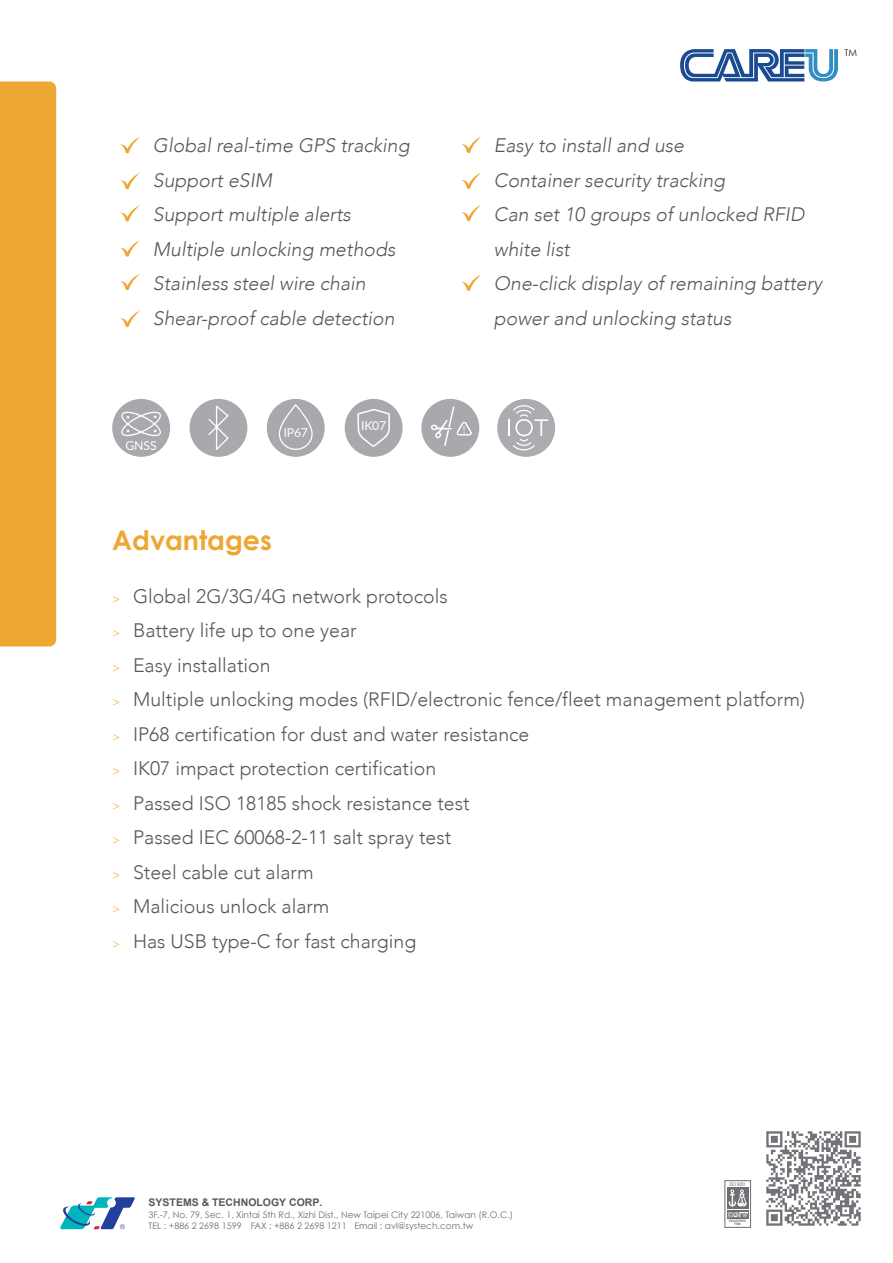
<style>
.page{position:relative;width:893px;height:1263px;background:#fff}
.page>*{position:absolute;margin:0;border:0;box-sizing:border-box;transform-origin:0 0}
.t1{font:700 27px "Century Gothic";color:#efa733}
.t2{font:300 19.5px/34.5px "Avenir";color:#57585a}
.t3{font:italic 300 19.5px/34.5px "Avenir";color:#57585a}
.t4{font:12.3px "Lato";letter-spacing:-.02em;color:#fff}
.t5{font:700 10.5px "Arial";color:#57585a}
.t6{font:9.45px "Century Gothic";color:#231f20}
.t7{font:500 9.3px "C Song 3 HK";color:#fff}
.t8{font:9px/10.5px "Century Gothic";color:#6c6d70}
.t9{font:5.1px "Arial";color:#6e6f72;scale:.75 1}
.t10{font:700 3.3px/3.3px "Arial";color:#6e6f72;text-align:center;scale:.79 1}
.s1{font-size:12px;color:#efa733}
</style>
<div class="page">
<svg style="left:60px;top:1197px;width:75px;height:32px"></svg>
<img style="left:766px;top:1131px;width:95px;height:95px">
<div style="left:724px;top:1180px;width:27px;height:48px;background:#fff;border:1px solid #6c6d70"></div>
<svg style="left:727px;top:1210px;width:22px;height:8px"></svg>
<div style="left:727px;top:1187px;width:22px;height:22px;background:#6e6f72"></div>
<svg style="left:728px;top:1189px;width:20px;height:29px"></svg>
<svg style="left:680px;top:49px;width:158px;height:33px"></svg>
<div style="left:0;top:82px;width:56px;height:564px;background:#efa733"></div>
<div style="left:112px;top:399px;width:58px;height:58px;background:#a8a9ad;border-radius:50%"></div>
<svg style="left:121px;top:411px;width:40px;height:25px"></svg>
<div style="left:345px;top:399px;width:58px;height:58px;background:#a8a9ad;border-radius:50%"></div>
<div style="left:267px;top:399px;width:58px;height:58px;background:#a8a9ad;border-radius:50%"></div>
<svg style="left:279px;top:404px;width:34px;height:46px"></svg>
<div style="left:421px;top:399px;width:58px;height:58px;background:#a8a9ad;border-radius:50%"></div>
<div style="left:189px;top:399px;width:58px;height:58px;background:#a8a9ad;border-radius:50%"></div>
<svg style="left:208px;top:406px;width:20px;height:44px"></svg>
<div style="left:497px;top:399px;width:58px;height:58px;background:#aaacaf;border-radius:50%"></div>
<svg style="left:508px;top:404px;width:40px;height:47px"></svg>
<svg style="left:357px;top:399px;width:34px;height:48px"></svg>
<svg style="left:120px;top:137px;width:20px;height:16px"></svg>
<svg style="left:120px;top:173px;width:20px;height:16px"></svg>
<svg style="left:120px;top:205px;width:20px;height:17px"></svg>
<svg style="left:120px;top:240px;width:20px;height:17px"></svg>
<svg style="left:120px;top:274px;width:20px;height:16px"></svg>
<svg style="left:120px;top:311px;width:20px;height:16px"></svg>
<svg style="left:461px;top:136px;width:20px;height:17px"></svg>
<svg style="left:461px;top:172px;width:20px;height:17px"></svg>
<svg style="left:461px;top:205px;width:20px;height:16px"></svg>
<svg style="left:461px;top:274px;width:20px;height:17px"></svg>
<svg style="left:431px;top:405px;width:41px;height:41px"></svg>
<p class="t6" style="left:844px;top:46px;width:14px">TM</p>
<p class="t3" style="left:153px;top:128px;width:258px">Global real-time GPS tracking<br>Support eSIM<br>Support multiple alerts<br>Multiple unlocking methods<br>Stainless steel wire chain<br>Shear-proof cable detection</p>
<p class="t3" style="left:494px;top:128px;width:330px">Easy to install and use<br>Container security tracking<br>Can set 10 groups of unlocked RFID white list<br>One-click display of remaining battery power and unlocking status</p>
<p class="t4" style="left:125px;top:436px;width:33px">GNSS</p>
<p class="t4" style="left:284px;top:423px;width:26px">IP67</p>
<p class="t4" style="left:361px;top:417px;width:27px">IK07</p>
<p class="t7" style="left:463px;top:422px;width:4px">!</p>
<h1 class="t1" style="left:112px;top:523px;width:161px">Advantages</h1>
<p class="t2" style="left:112px;top:579px;width:694px"><span class="s1">&gt;</span> Global 2G/3G/4G network protocols<br><span class="s1">&gt;</span> Battery life up to one year<br><span class="s1">&gt;</span> Easy installation<br><span class="s1">&gt;</span> Multiple unlocking modes (RFID/electronic fence/fleet management platform) <span class="s1">&gt;</span> IP68 certification for dust and water resistance<br><span class="s1">&gt;</span> IK07 impact protection certification<br><span class="s1">&gt;</span> Passed ISO 18185 shock resistance test<br><span class="s1">&gt;</span> Passed IEC 60068-2-11 salt spray test<br><span class="s1">&gt;</span> Steel cable cut alarm<br><span class="s1">&gt;</span> Malicious unlock alarm<br><span class="s1">&gt;</span> Has USB type-C for fast charging</p>
<p class="t5" style="left:149px;top:1195px;width:175px">SYSTEMS &amp; TECHNOLOGY CORP.</p>
<p class="t8" style="left:149px;top:1209px;width:366px">3F.-7, No. 79, Sec. 1, Xintai 5th Rd., Xizhi Dist., New Taipei City 221006, Taiwan (R.O.C.)<br>TEL : +886 2 2698 1599 FAX : +886 2 2698 1211 Email : avl@systech.com.tw</p>
<p class="t9" style="left:729px;top:1181px;width:23px">ISO 9001</p>
<p class="t10" style="left:729px;top:1219px;width:23px">REGISTERED<br>FIRM</p>
</div>
